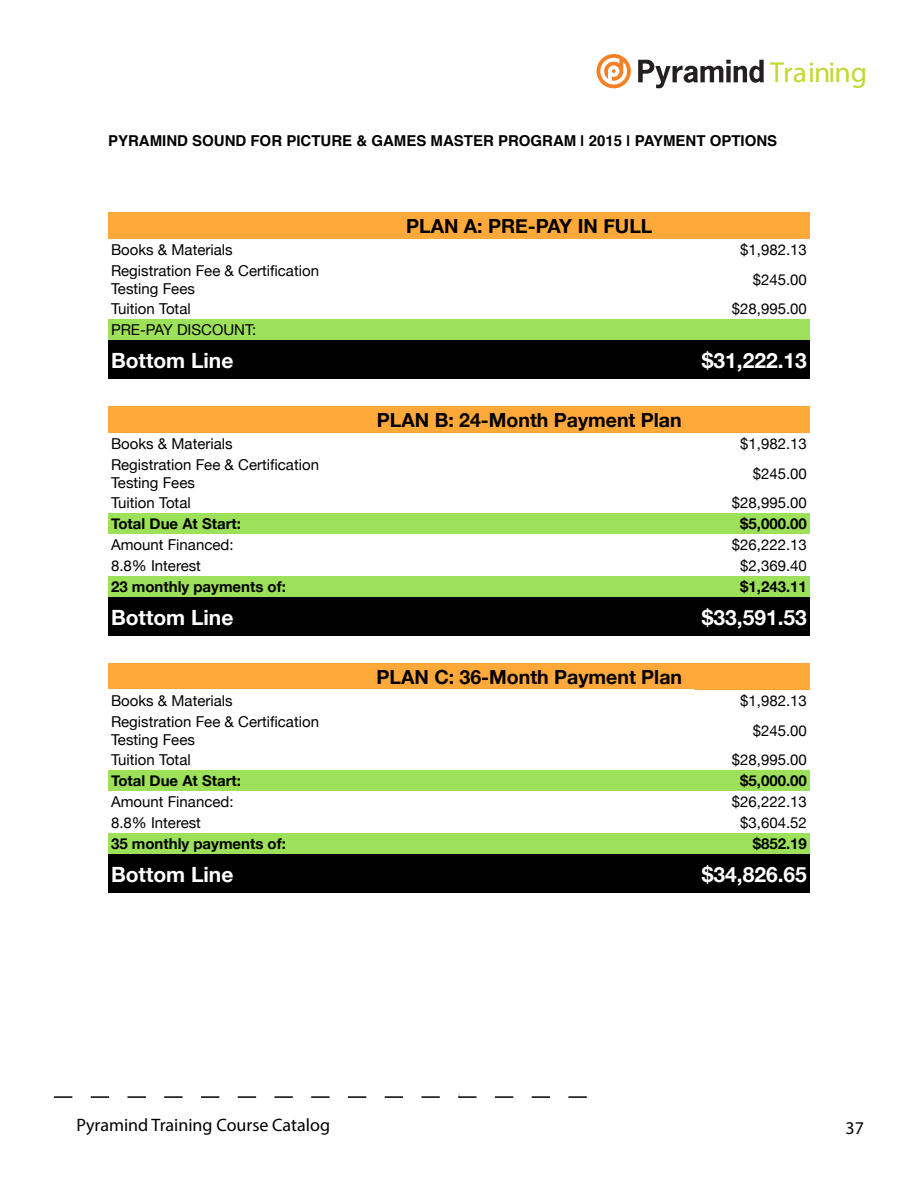
<style>
.page{position:relative;width:918px;height:1188px;background:#fff}
.page>*{position:absolute;margin:0;border:0;box-sizing:border-box;transform-origin:0 0}
.t1{font:28.95px "Myriad Pro";letter-spacing:-.03em;color:#c2d930}
.t2{font:700 21px "Helvetica Neue";color:#fff}
.t3{font:700 19.5px "Helvetica Neue";color:#000}
.t4{font:18px "Myriad Pro";color:#000}
.t5{font:18px "Myriad Pro";color:#000}
.t6{font:15px/18px "Helvetica Neue";color:#000}
.t7{font:700 15px "Helvetica Neue";color:#000}
.t8{font:700 15px "Helvetica";color:#000}
</style>
<div class="page">
<svg style="left:597px;top:54px;width:34px;height:34px"></svg>
<svg style="left:638px;top:60px;width:126px;height:28px"></svg>
<div style="left:108px;top:212px;width:257px;height:27px;background:#ffa93a"></div>
<div style="left:365px;top:212px;width:329px;height:27px;background:#ffa93a"></div>
<div style="left:694px;top:212px;width:116px;height:27px;background:#ffa93a"></div>
<div style="left:108px;top:319px;width:257px;height:21px;background:#9ce159"></div>
<div style="left:365px;top:319px;width:329px;height:21px;background:#9ce159"></div>
<div style="left:694px;top:319px;width:116px;height:21px;background:#9ce159"></div>
<div style="left:108px;top:340px;width:257px;height:39px;background:#000"></div>
<div style="left:365px;top:340px;width:329px;height:39px;background:#000"></div>
<div style="left:694px;top:340px;width:116px;height:39px;background:#000"></div>
<div style="left:108px;top:406px;width:257px;height:27px;background:#ffa93a"></div>
<div style="left:365px;top:406px;width:329px;height:27px;background:#ffa93a"></div>
<div style="left:694px;top:406px;width:116px;height:27px;background:#ffa93a"></div>
<div style="left:108px;top:513px;width:257px;height:21px;background:#9ce159"></div>
<div style="left:365px;top:513px;width:329px;height:21px;background:#9ce159"></div>
<div style="left:694px;top:513px;width:116px;height:21px;background:#9ce159"></div>
<div style="left:108px;top:576px;width:257px;height:21px;background:#9ce159"></div>
<div style="left:365px;top:576px;width:329px;height:21px;background:#9ce159"></div>
<div style="left:694px;top:576px;width:116px;height:21px;background:#9ce159"></div>
<div style="left:108px;top:597px;width:257px;height:39px;background:#000"></div>
<div style="left:365px;top:597px;width:329px;height:39px;background:#000"></div>
<div style="left:694px;top:597px;width:116px;height:39px;background:#000"></div>
<div style="left:108px;top:663px;width:257px;height:27px;background:#ffa93a"></div>
<div style="left:365px;top:663px;width:329px;height:27px;background:#ffa93a"></div>
<div style="left:694px;top:663px;width:116px;height:27px;background:#ffa93a"></div>
<div style="left:108px;top:770px;width:257px;height:21px;background:#9ce159"></div>
<div style="left:365px;top:770px;width:329px;height:21px;background:#9ce159"></div>
<div style="left:694px;top:770px;width:116px;height:21px;background:#9ce159"></div>
<div style="left:108px;top:833px;width:257px;height:21px;background:#9ce159"></div>
<div style="left:365px;top:833px;width:329px;height:21px;background:#9ce159"></div>
<div style="left:694px;top:833px;width:116px;height:21px;background:#9ce159"></div>
<div style="left:108px;top:854px;width:257px;height:39px;background:#000"></div>
<div style="left:365px;top:854px;width:329px;height:39px;background:#000"></div>
<div style="left:694px;top:854px;width:116px;height:39px;background:#000"></div>
<h1 class="t1" style="left:770px;top:55px;width:99px">Training</h1>
<p class="t8" style="left:108px;top:129px;width:671px">PYRAMIND SOUND FOR PICTURE &amp; GAMES MASTER PROGRAM | 2015 | PAYMENT OPTIONS</p>
<h3 class="t3" style="left:406px;top:211px;width:248px">PLAN A: PRE-PAY IN FULL</h3>
<p class="t6" style="left:111px;top:241px;width:123px">Books &amp; Materials</p>
<p class="t6" style="left:740px;top:241px;width:68px">$1,982.13</p>
<p class="t6" style="left:111px;top:262px;width:210px">Registration Fee &amp; Certification<br>Testing Fees</p>
<p class="t6" style="left:753px;top:271px;width:56px">$245.00</p>
<p class="t6" style="left:111px;top:301px;width:81px">Tuition Total</p>
<p class="t6" style="left:732px;top:301px;width:77px">$28,995.00</p>
<p class="t6" style="left:111px;top:322px;width:147px">PRE-PAY DISCOUNT:</p>
<h2 class="t2" style="left:111px;top:344px;width:124px">Bottom Line</h2>
<h2 class="t2" style="left:702px;top:344px;width:107px">$31,222.13</h2>
<h3 class="t3" style="left:377px;top:405px;width:306px">PLAN B: 24-Month Payment Plan</h3>
<p class="t6" style="left:111px;top:435px;width:123px">Books &amp; Materials</p>
<p class="t6" style="left:740px;top:435px;width:68px">$1,982.13</p>
<p class="t6" style="left:111px;top:456px;width:210px">Registration Fee &amp; Certification<br>Testing Fees</p>
<p class="t6" style="left:753px;top:465px;width:56px">$245.00</p>
<p class="t6" style="left:111px;top:495px;width:81px">Tuition Total</p>
<p class="t6" style="left:732px;top:495px;width:77px">$28,995.00</p>
<p class="t7" style="left:111px;top:512px;width:132px">Total Due At Start:</p>
<p class="t7" style="left:740px;top:512px;width:68px">$5,000.00</p>
<p class="t6" style="left:111px;top:537px;width:124px">Amount Financed:</p>
<p class="t6" style="left:732px;top:537px;width:77px">$26,222.13</p>
<p class="t6" style="left:111px;top:558px;width:92px">8.8% Interest</p>
<p class="t6" style="left:740px;top:558px;width:68px">$2,369.40</p>
<p class="t7" style="left:111px;top:575px;width:176px">23 monthly payments of:</p>
<p class="t7" style="left:740px;top:575px;width:68px">$1,243.11</p>
<h2 class="t2" style="left:111px;top:601px;width:124px">Bottom Line</h2>
<h2 class="t2" style="left:702px;top:601px;width:107px">$33,591.53</h2>
<h3 class="t3" style="left:377px;top:662px;width:307px">PLAN C: 36-Month Payment Plan</h3>
<p class="t6" style="left:111px;top:692px;width:123px">Books &amp; Materials</p>
<p class="t6" style="left:740px;top:692px;width:68px">$1,982.13</p>
<p class="t6" style="left:111px;top:713px;width:210px">Registration Fee &amp; Certification<br>Testing Fees</p>
<p class="t6" style="left:753px;top:722px;width:56px">$245.00</p>
<p class="t6" style="left:111px;top:752px;width:81px">Tuition Total</p>
<p class="t6" style="left:732px;top:752px;width:77px">$28,995.00</p>
<p class="t7" style="left:111px;top:769px;width:132px">Total Due At Start:</p>
<p class="t7" style="left:740px;top:769px;width:68px">$5,000.00</p>
<p class="t6" style="left:111px;top:794px;width:124px">Amount Financed:</p>
<p class="t6" style="left:732px;top:794px;width:77px">$26,222.13</p>
<p class="t6" style="left:111px;top:815px;width:92px">8.8% Interest</p>
<p class="t6" style="left:740px;top:815px;width:68px">$3,604.52</p>
<p class="t7" style="left:111px;top:832px;width:176px">35 monthly payments of:</p>
<p class="t7" style="left:753px;top:832px;width:56px">$852.19</p>
<h2 class="t2" style="left:111px;top:858px;width:124px">Bottom Line</h2>
<h2 class="t2" style="left:702px;top:858px;width:107px">$34,826.65</h2>
<p class="t4" style="left:76px;top:1114px;width:255px">Pyramind Training Course Catalog</p>
<p class="t5" style="left:846px;top:1117px;width:20px">37</p>
</div>
